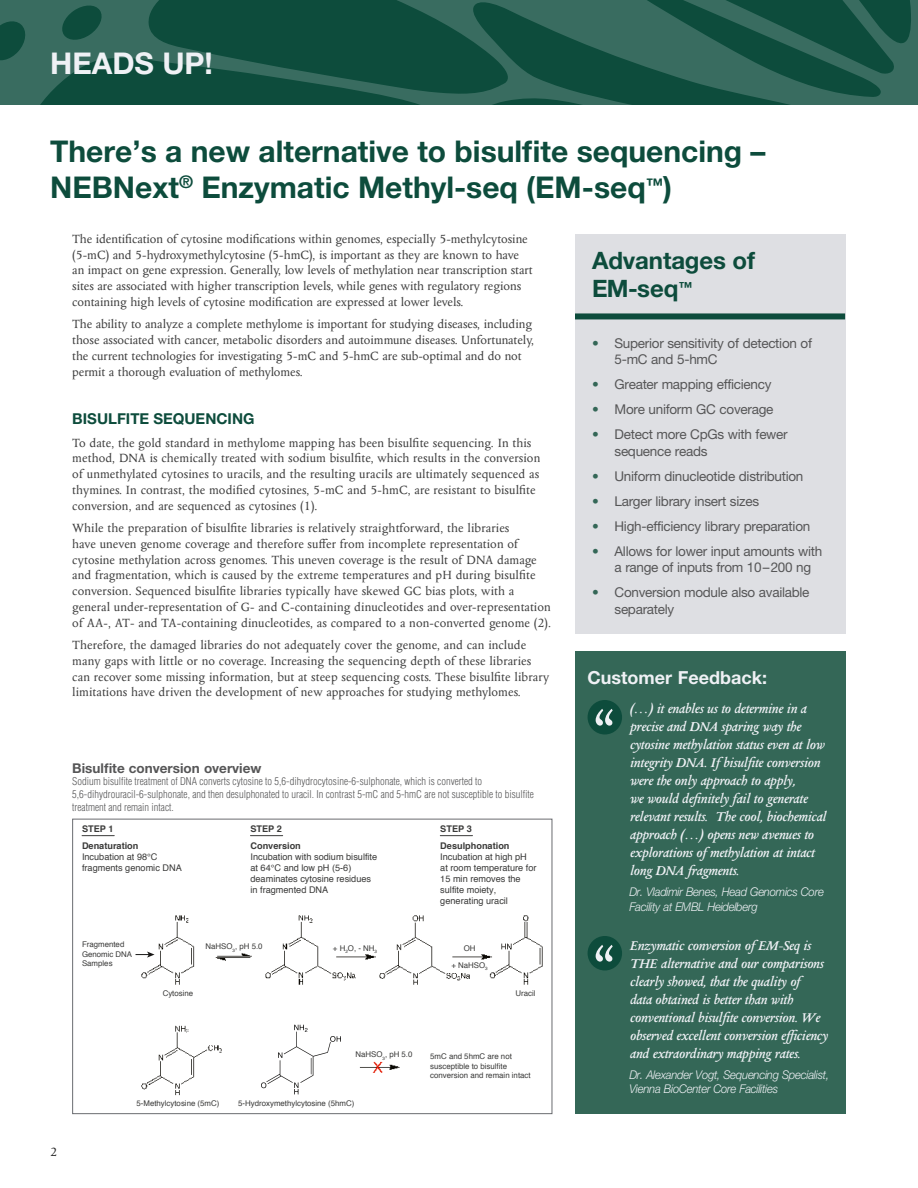
<style>
.page{position:relative;width:918px;height:1188px;background:#fff}
.page>*{position:absolute;margin:0;border:0;box-sizing:border-box;transform-origin:0 0}
.t1{font:700 30px/36px "Helvetica Neue LT";color:#0d4c3c}
.t2{font:700 30px "Helvetica Neue LT";color:#eff1f5}
.t3{font:700 24px/28.8px "Helvetica Neue LT";letter-spacing:-.005em;color:#0d4c3c}
.t4{font:700 18px "Helvetica Neue LT";color:#eff1f5}
.t5{font:italic 600 15px/18px "Columbus MT Std";letter-spacing:-.02em;color:#eff1f5}
.t6{font:700 15px "Helvetica Neue LT";color:#0d4c3c}
.t7{font:13.5px/15.8px "Columbus MT Std";letter-spacing:.01em;color:#3f3f3f}
.t8{font:13.5px/16.5px "Helvetica Neue LT";letter-spacing:-.02em;color:#565657}
.t9{font:700 13.5px "Helvetica Neue LT";color:#565657}
.t10{font:13.5px "Columbus MT Std";color:#282828}
.t11{font:italic 300 12px/14.4px "Helvetica Neue LT";letter-spacing:-.02em;color:#eff1f5;scale:.94 1}
.t12{font:300 condensed 10.5px/12.6px "Helvetica LT Std";color:#565657}
.t13{font:9.15px/10.9px "Helvetica";color:#3a3a39}
.t14{font:700 9.15px "Helvetica";color:#3a3a39}
.t15{font:7.8px/9.4px "Helvetica";color:#3a3a39}
.s1{color:#346757}
</style>
<div class="page">
<svg style="left:0;top:0;width:918px;height:105px;background:#1e584a"></svg>
<img style="left:141px;top:915px;width:402px;height:181px">
<div style="left:213px;top:1057px;width:47px;height:23px;background:#fff"></div>
<hr style="left:82px;top:835px;width:32px;height:1px;background:#3a3a39">
<hr style="left:250px;top:835px;width:33px;height:1px;background:#3a3a39">
<hr style="left:440px;top:835px;width:33px;height:1px;background:#3a3a39">
<svg style="left:261px;top:1025px;width:80px;height:70px"></svg>
<img style="left:355px;top:1055px;width:50px;height:25px">
<svg style="left:136px;top:952px;width:19px;height:6px"></svg>
<div style="left:72px;top:819px;width:480px;height:295px;border:1px solid #6a6c70"></div>
<div style="left:575px;top:234px;width:270px;height:400px;background:#dedfe3"></div>
<div style="left:575px;top:313px;width:270px;height:6px;background:#0d4c3c"></div>
<div style="left:575px;top:651px;width:271px;height:463px;background:#346757"></div>
<div style="left:588px;top:700px;width:34px;height:34px;background:#0d4c3c;border-radius:50%"></div>
<svg style="left:596px;top:709px;width:17px;height:17px"></svg>
<div style="left:588px;top:936px;width:34px;height:34px;background:#0d4c3c;border-radius:50%"></div>
<svg style="left:596px;top:945px;width:17px;height:17px"></svg>
<h1 class="t2" style="left:50px;top:45px;width:164px">HEADS UP!</h1>
<h1 class="t1" style="left:50px;top:133px;width:717px">There’s a new alternative to bisulfite sequencing –<br>NEBNext<sup>®</sup> Enzymatic Methyl-seq (EM-seq<sup>™</sup>)</h1>
<p class="t7" style="left:72px;top:231px;width:462px">The identification of cytosine modifications within genomes, especially 5-methylcytosine (5-mC) and 5-hydroxymethylcytosine (5-hmC), is important as they are known to have an impact on gene expression. Generally, low levels of methylation near transcription start sites are associated with higher transcription levels, while genes with regulatory regions containing high levels of cytosine modification are expressed at lower levels.</p>
<p class="t7" style="left:72px;top:317px;width:463px">The ability to analyze a complete methylome is important for studying diseases, including those associated with cancer, metabolic disorders and autoimmune diseases. Unfortunately, the current technologies for investigating 5-mC and 5-hmC are sub-optimal and do not permit a thorough evaluation of methylomes.</p>
<p class="t6" style="left:72px;top:410px;width:184px">BISULFITE SEQUENCING</p>
<p class="t7" style="left:72px;top:435px;width:470px">To date, the gold standard in methylome mapping has been bisulfite sequencing. In this method, DNA is chemically treated with sodium bisulfite, which results in the conversion of unmethylated cytosines to uracils, and the resulting uracils are ultimately sequenced as thymines. In contrast, the modified cytosines, 5-mC and 5-hmC, are resistant to bisulfite conversion, and are sequenced as cytosines (1).</p>
<p class="t7" style="left:72px;top:520px;width:480px">While the preparation of bisulfite libraries is relatively straightforward, the libraries<br>have uneven genome coverage and therefore suffer from incomplete representation of cytosine methylation across genomes. This uneven coverage is the result of DNA damage and fragmentation, which is caused by the extreme temperatures and pH during bisulfite conversion. Sequenced bisulfite libraries typically have skewed GC bias plots, with a general under-representation of G- and C-containing dinucleotides and over-representation of AA-, AT- and TA-containing dinucleotides, as compared to a non-converted genome (2).</p>
<p class="t7" style="left:72px;top:637px;width:478px">Therefore, the damaged libraries do not adequately cover the genome, and can include many gaps with little or no coverage. Increasing the sequencing depth of these libraries can recover some missing information, but at steep sequencing costs. These bisulfite library limitations have driven the development of new approaches for studying methylomes.</p>
<p class="t9" style="left:72px;top:760px;width:191px">Bisulfite conversion overview</p>
<p class="t12" style="left:72px;top:775px;width:463px">Sodium bisulfite treatment of DNA converts cytosine to 5,6-dihydrocytosine-6-sulphonate, which is converted to<br>5,6-dihydrouracil-6-sulphonate, and then desulphonated to uracil. In contrast 5-mC and 5-hmC are not susceptible to bisulfite treatment and remain intact.</p>
<p class="t14" style="left:82px;top:822px;width:33px">STEP 1</p>
<p class="t14" style="left:250px;top:821px;width:33px">STEP 2</p>
<p class="t14" style="left:440px;top:821px;width:33px">STEP 3</p>
<p class="t14" style="left:82px;top:839px;width:58px">Denaturation</p>
<p class="t13" style="left:82px;top:852px;width:101px">Incubation at 98°C fragments genomic DNA</p>
<p class="t15" style="left:82px;top:940px;width:52px">Fragmented<br>Genomic DNA<br>Samples</p>
<p class="t14" style="left:250px;top:838px;width:52px">Conversion</p>
<p class="t13" style="left:250px;top:851px;width:128px">Incubation with sodium bisulfite at 64°C and low pH (5-6) deaminates cytosine residues in fragmented DNA</p>
<p class="t14" style="left:440px;top:838px;width:71px">Desulphonation</p>
<p class="t13" style="left:440px;top:851px;width:98px">Incubation at high pH at room temperature for<br>15 min removes the sulfite moiety, generating uracil</p>
<p class="t15" style="left:205px;top:942px;width:59px">NaHSO<sub>3</sub>, pH 5.0</p>
<p class="t15" style="left:333px;top:943px;width:46px">+ H<sub>2</sub>O, - NH<sub>3</sub></p>
<p class="t15" style="left:451px;top:940px;width:38px;line-height:17px;text-align:center">OH<br>+ NaHSO<sub>3</sub></p>
<p class="t15" style="left:163px;top:988px;width:32px">Cytosine</p>
<p class="t15" style="left:515px;top:988px;width:22px">Uracil</p>
<p class="t10" style="left:50px;top:1145px;width:9px">2</p>
<p class="t15" style="left:137px;top:1098px;width:84px">5-Methylcytosine (5mC)</p>
<p class="t15" style="left:355px;top:1050px;width:59px">NaHSO<sub>3</sub>, pH 5.0</p>
<p class="t15" style="left:238px;top:1098px;width:118px">5-Hydroxymethylcytosine (5hmC)</p>
<p class="t15" style="left:430px;top:1052px;width:102px">5mC and 5hmC are not susceptible to bisulfite conversion and remain intact</p>
<h2 class="t3" style="left:592px;top:245px;width:165px">Advantages of<br>EM-seq<sup>™</sup></h2>
<p class="t8" style="left:615px;top:334px;width:199px;text-indent:-23px"><span class="s1">•</span> Superior sensitivity of detection of<br>5-mC and 5-hmC</p>
<p class="t8" style="left:592px;top:376px;width:181px"><span class="s1">•</span> Greater mapping efficiency</p>
<p class="t8" style="left:592px;top:401px;width:183px"><span class="s1">•</span> More uniform GC coverage</p>
<p class="t8" style="left:615px;top:426px;width:175px;text-indent:-23px"><span class="s1">•</span> Detect more CpGs with fewer sequence reads</p>
<p class="t8" style="left:592px;top:467px;width:213px"><span class="s1">•</span> Uniform dinucleotide distribution</p>
<p class="t8" style="left:592px;top:492px;width:169px"><span class="s1">•</span> Larger library insert sizes</p>
<p class="t8" style="left:592px;top:517px;width:220px"><span class="s1">•</span> High-efficiency library preparation</p>
<p class="t8" style="left:615px;top:542px;width:209px;text-indent:-23px"><span class="s1">•</span> Allows for lower input amounts with a range of inputs from 10–200 ng</p>
<p class="t8" style="left:615px;top:584px;width:197px;text-indent:-23px"><span class="s1">•</span> Conversion module also available separately</p>
<h3 class="t4" style="left:588px;top:666px;width:181px">Customer Feedback:</h3>
<p class="t5" style="left:629px;top:701px;width:198px">(…) it enables us to determine in a precise and DNA sparing way the cytosine methylation status even at low integrity DNA. If bisulfite conversion were the only approach to apply,<br>we would definitely fail to generate relevant results. The cool, biochemical approach (…) opens new avenues to explorations of methylation at intact long DNA fragments.</p>
<p class="t11" style="left:629px;top:885px;width:208px">Dr. Vladimir Benes, Head Genomics Core<br>Facility at EMBL Heidelberg</p>
<p class="t5" style="left:629px;top:938px;width:200px">Enzymatic conversion of EM-Seq is THE alternative and our comparisons clearly showed, that the quality of<br>data obtained is better than with conventional bisulfite conversion. We observed excellent conversion efficiency and extraordinary mapping rates.</p>
<p class="t11" style="left:629px;top:1067px;width:214px">Dr. Alexander Vogt, Sequencing Specialist,<br>Vienna BioCenter Core Facilities</p>
</div>
